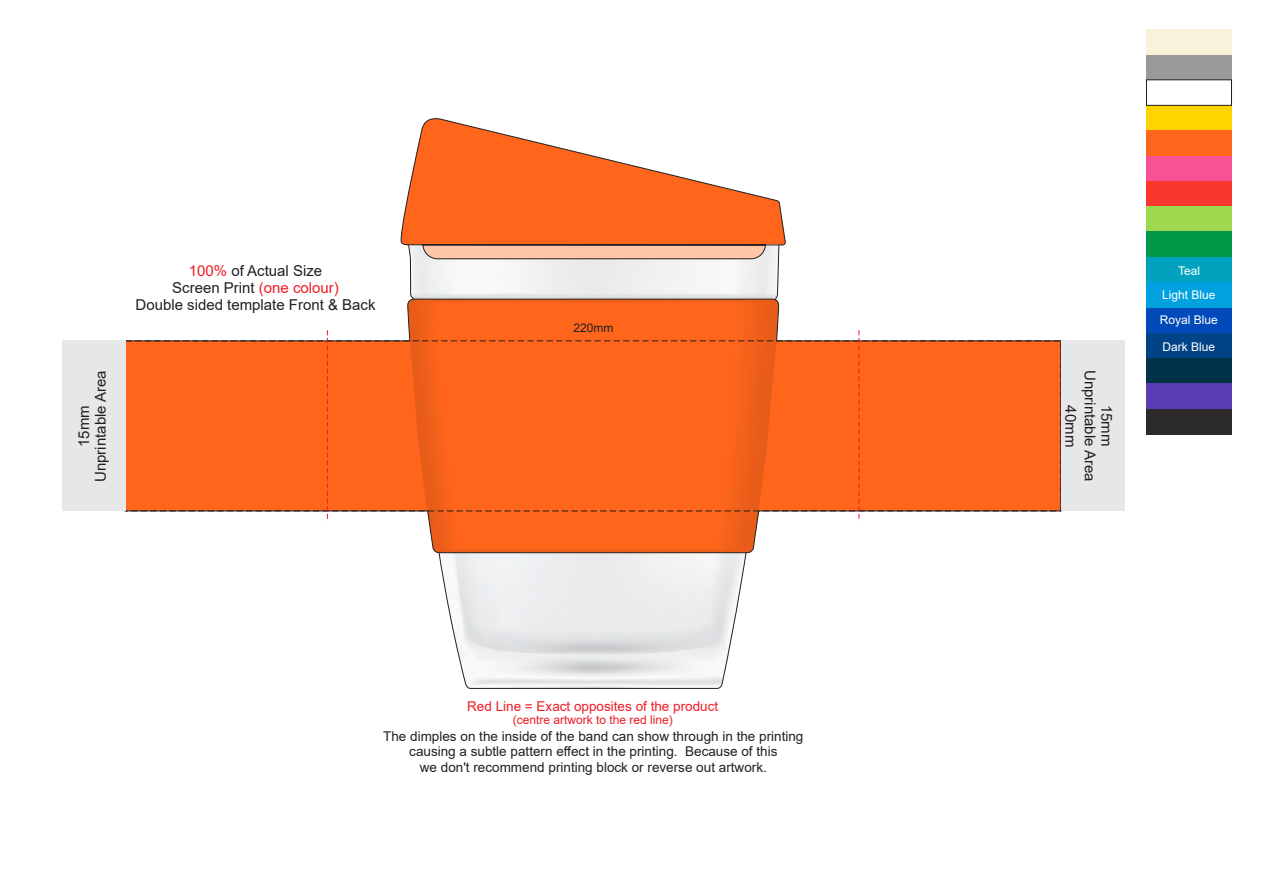
<style>
.page{position:relative;width:1263px;height:893px;background:#fff}
.page>*{position:absolute;margin:0;border:0;box-sizing:border-box;transform-origin:0 0}
.t1{font:15px/16.8px "Arial";color:#231f20;text-align:center}
.t2{font:13.5px/15.1px "Arial";color:#231f20;text-align:center}
.t3{font:13.5px "Arial";color:#ed1c24}
.t4{font:12px "Arial";color:#fff}
.t5{font:12px "Arial";color:#ed1c24}
.t6{font:12px "Arial";color:#231f20}
.s1{color:#ed1c24}
</style>
<div class="page">
<svg style="left:409px;top:260px;width:370px;height:429px"></svg>
<svg style="left:124px;top:298px;width:938px;height:256px"></svg>
<div style="left:1061px;top:341px;width:64px;height:170px;background:#e6e7e8"></div>
<div style="left:62px;top:341px;width:63px;height:170px;background:#e6e7e8"></div>
<svg style="left:327px;top:330px;width:1px;height:192px"></svg>
<svg style="left:858px;top:330px;width:1px;height:192px"></svg>
<svg style="left:400px;top:118px;width:386px;height:142px"></svg>
<div style="left:1146px;top:333px;width:85px;height:26px;background:#004387"></div>
<div style="left:1146px;top:308px;width:85px;height:25px;background:#004ab9"></div>
<div style="left:1146px;top:206px;width:85px;height:25px;background:#9fd74e"></div>
<div style="left:1146px;top:54px;width:85px;height:26px;background:#9a9899"></div>
<div style="left:1146px;top:29px;width:85px;height:26px;background:#f9f1da"></div>
<div style="left:1146px;top:105px;width:85px;height:26px;background:#ffd500"></div>
<div style="left:1146px;top:156px;width:85px;height:26px;background:#f85294"></div>
<div style="left:1146px;top:257px;width:85px;height:25px;background:#00a2be"></div>
<div style="left:1146px;top:358px;width:85px;height:26px;background:#003248"></div>
<div style="left:1146px;top:80px;width:86px;height:26px;background:#fff;border:1px solid #231f20"></div>
<div style="left:1146px;top:131px;width:85px;height:25px;background:#ff661c"></div>
<div style="left:1146px;top:181px;width:85px;height:25px;background:#fa372d"></div>
<div style="left:1146px;top:231px;width:85px;height:26px;background:#009749"></div>
<div style="left:1146px;top:282px;width:85px;height:25px;background:#00a1de"></div>
<div style="left:1146px;top:383px;width:85px;height:26px;background:#583eb2"></div>
<div style="left:1146px;top:409px;width:85px;height:25px;background:#2c292a"></div>
<p class="t1" style="left:75px;top:482px;width:113px;rotate:-90deg">15mm<br>Unprintable Area</p>
<p class="t1" style="left:135px;top:263px;width:242px"><span class="s1">100%</span> of Actual Size<br>Screen Print <span class="s1">(one colour)<br></span>Double sided template Front &amp; Back</p>
<p class="t6" style="left:573px;top:320px;width:42px">220mm</p>
<p class="t3" style="left:467px;top:696px;width:253px">Red Line = Exact opposites of the product</p>
<p class="t5" style="left:513px;top:712px;width:162px">(centre artwork to the red line)</p>
<p class="t2" style="left:383px;top:729px;width:422px">The dimples on the inside of the band can show through in the printing causing a subtle pattern effect in the printing. Because of this<br>we don't recommend printing block or reverse out artwork.</p>
<p class="t1" style="left:1115px;top:370px;width:113px;rotate:90deg">15mm<br>Unprintable Area</p>
<p class="t1" style="left:1079px;top:405px;width:43px;rotate:90deg">40mm</p>
<p class="t4" style="left:1178px;top:262px;width:24px">Teal</p>
<p class="t4" style="left:1162px;top:286px;width:55px">Light Blue</p>
<p class="t4" style="left:1160px;top:312px;width:60px">Royal Blue</p>
<p class="t4" style="left:1162px;top:339px;width:54px">Dark Blue</p>
</div>
